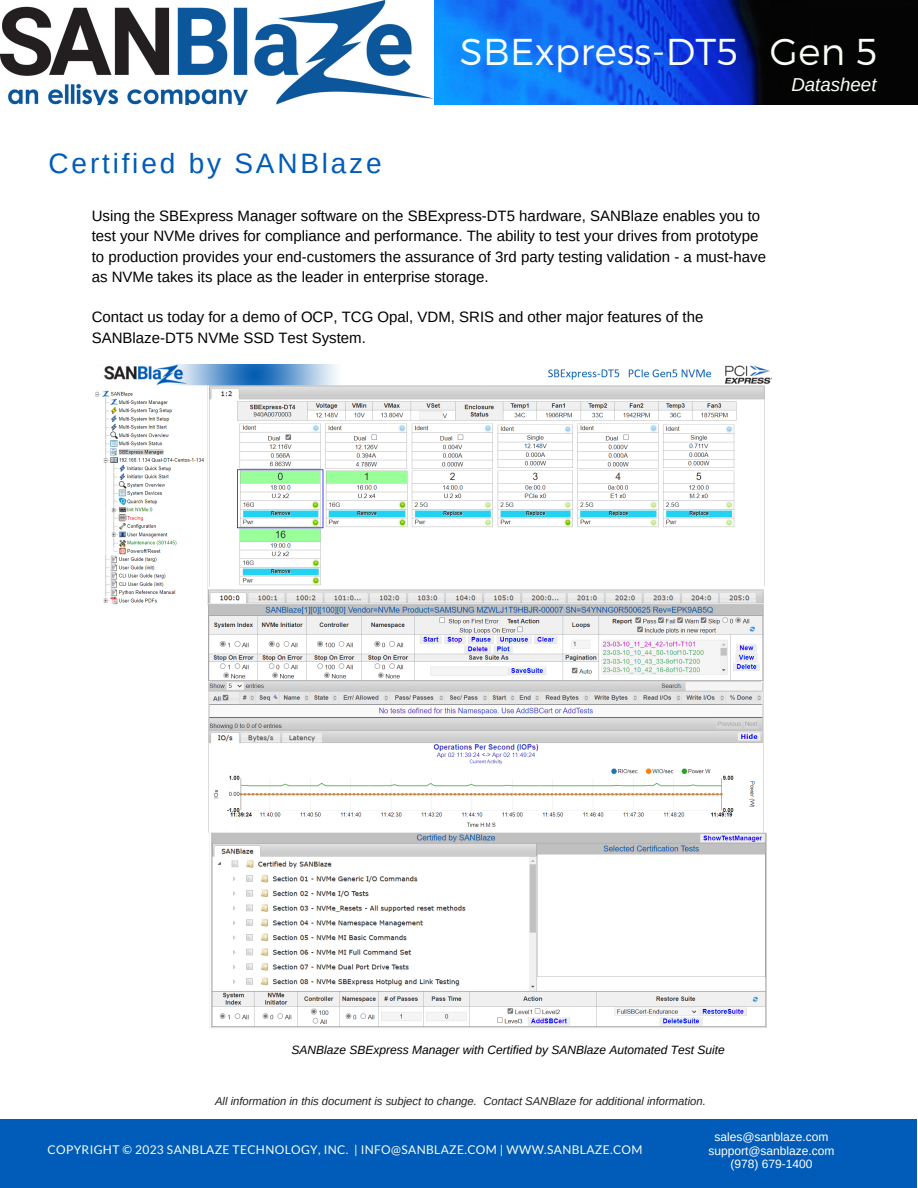
<style>
.page{position:relative;width:918px;height:1188px;background:#fff}
.page>*{position:absolute;margin:0;border:0;box-sizing:border-box;transform-origin:0 0}
.t1{font:300 37.35px "Montserrat";letter-spacing:.01em;color:#f8fff6}
.t2{font:28.05px "Arimo";letter-spacing:.1em;color:#005cb8}
.t3{font:italic 18.75px "Arimo";color:#f8fff6}
.t4{font:15px/20.2px "Arimo";color:#000}
.t5{font:12px "Lato";letter-spacing:.03em;color:#f8fff6}
.t6{font:italic 12px "Arimo";color:#000}
.t7{font:12px "Arimo";color:#fff}
.t8{font:italic 11.25px "Arimo";color:#222}
</style>
<div class="page">
<div style="left:860px;top:1119px;width:57px;height:69px;background:#005cb8"></div>
<div style="left:56px;top:1119px;width:804px;height:69px;background:#005cb8"></div>
<div style="left:0;top:1119px;width:56px;height:69px;background:#005cb8"></div>
<img style="left:433px;top:0;width:485px;height:105px">
<img style="left:0;top:0;width:433px;height:105px">
<img style="left:96px;top:365px;width:676px;height:663px">
<p class="t2" style="left:49px;top:148px;width:335px">Certified by SANBlaze</p>
<p class="t1" style="left:439px;top:27px;width:420px">SBExpres -RM4 Gen 4</p>
<p class="t1" style="left:460px;top:27px;width:419px">SBExpress-DT5 Gen 5</p>
<p class="t3" style="left:791px;top:74px;width:87px">Datasheet</p>
<p class="t3" style="left:761px;top:74px;width:95px">Data Sheet</p>
<p class="t4" style="left:92px;top:206px;width:676px">Using the SBExpress Manager software on the SBExpress-DT5 hardware, SANBlaze enables you to test your NVMe drives for compliance and performance. The ability to test your drives from prototype to production provides your end-customers the assurance of 3rd party testing validation - a must-have as NVMe takes its place as the leader in enterprise storage.</p>
<p class="t4" style="left:92px;top:307px;width:613px">Contact us today for a demo of OCP, TCG Opal, VDM, SRIS and other major features of the<br>SANBlaze-DT5 NVMe SSD Test System.</p>
<p class="t6" style="left:292px;top:1043px;width:435px">SANBlaze SBExpress Manager with Certified by SANBlaze Automated Test Suite</p>
<p class="t8" style="left:215px;top:1095px;width:492px">All information in this document is subject to change. Contact SANBlaze for additional information.</p>
<p class="t5" style="left:48px;top:1142px;width:597px">COPYRIGHT © 2023 SANBLAZE TECHNOLOGY, INC. | INFO@SANBLAZE.COM | WWW.SANBLAZE.COM</p>
<p class="t7" style="left:714px;top:1130px;width:116px">sales@sanblaze.com</p>
<p class="t7" style="left:708px;top:1144px;width:128px">support@sanblaze.com</p>
<p class="t7" style="left:731px;top:1157px;width:83px">(978) 679-1400</p>
</div>
